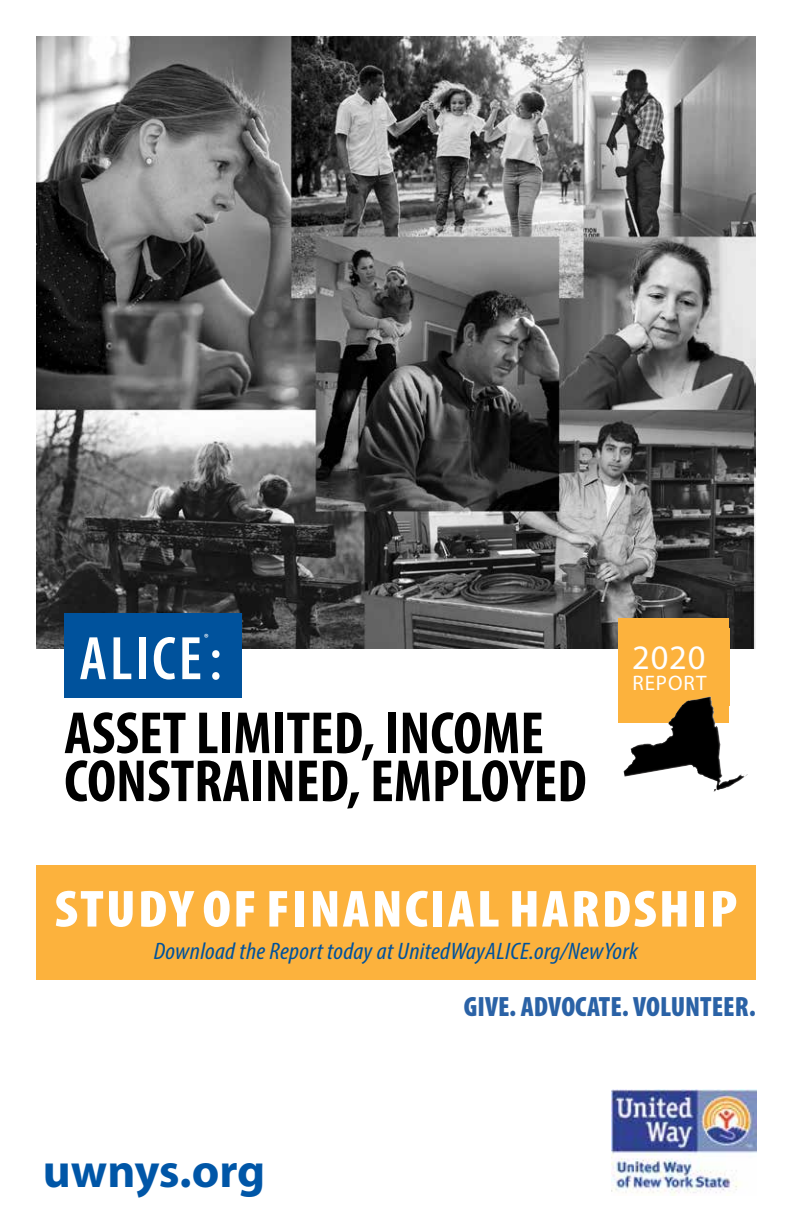
<style>
.page{position:relative;width:792px;height:1224px;background:#fff}
.page>*{position:absolute;margin:0;border:0;box-sizing:border-box;transform-origin:0 0}
.t1{font:600 condensed 62px "Myriad Pro";letter-spacing:.045em;color:#fff}
.t2{font:700 condensed 60px/48px "Myriad Pro";color:#000}
.t3{font:900 condensed 52.6px "Myriad Pro";letter-spacing:.04em;color:#fff;scale:1.09 1}
.t4{font:700 48px "Myriad Pro";letter-spacing:-.005em;color:#0056a7}
.t5{font:34.4px "Myriad Pro";color:#fff}
.t6{font:900 condensed 28px "Myriad Pro";color:#2a62a6}
.t7{font:italic condensed 24px "Myriad Pro";letter-spacing:.01em;color:#00529c;scale:1.09 1}
.t8{font:21px "Myriad Pro";letter-spacing:.045em;color:#fff}
.t9{font:600 condensed 12px "Myriad Pro";color:#fff}
.s1{font-weight:400;font-stretch:normal}
</style>
<div class="page">
<img style="left:36px;top:36px;width:720px;height:613px">
<div style="left:64px;top:614px;width:178px;height:84px;background:#00529c"></div>
<div style="left:618px;top:618px;width:111px;height:104px;background:#fcb23d"></div>
<div style="left:36px;top:865px;width:720px;height:114px;background:#fcb23d"></div>
<img style="left:611px;top:1089px;width:146px;height:106px">
<img style="left:624px;top:699px;width:77px;height:78px">
<p class="t9" style="left:204px;top:632px;width:6px">®</p>
<h1 class="t1" style="left:79px;top:625px;width:144px">ALICE<span class="s1">:</span></h1>
<h2 class="t2" style="left:64px;top:708px;width:524px">ASSET LIMITED, INCOME<br>CONSTRAINED, EMPLOYED</h2>
<h3 class="t5" style="left:632px;top:637px;width:75px">2020</h3>
<p class="t8" style="left:632px;top:670px;width:76px">REPORT</p>
<h3 class="t3" style="left:55px;top:880px;width:628px">STUDY OF FINANCIAL HARDSHIP</h3>
<p class="t7" style="left:154px;top:937px;width:446px">Download the Report today at UnitedWayALICE.org/NewYork</p>
<h3 class="t4" style="left:43px;top:1140px;width:224px">uwnys.org</h3>
<p class="t6" style="left:464px;top:991px;width:293px">GIVE. ADVOCATE. VOLUNTEER.</p>
</div>
